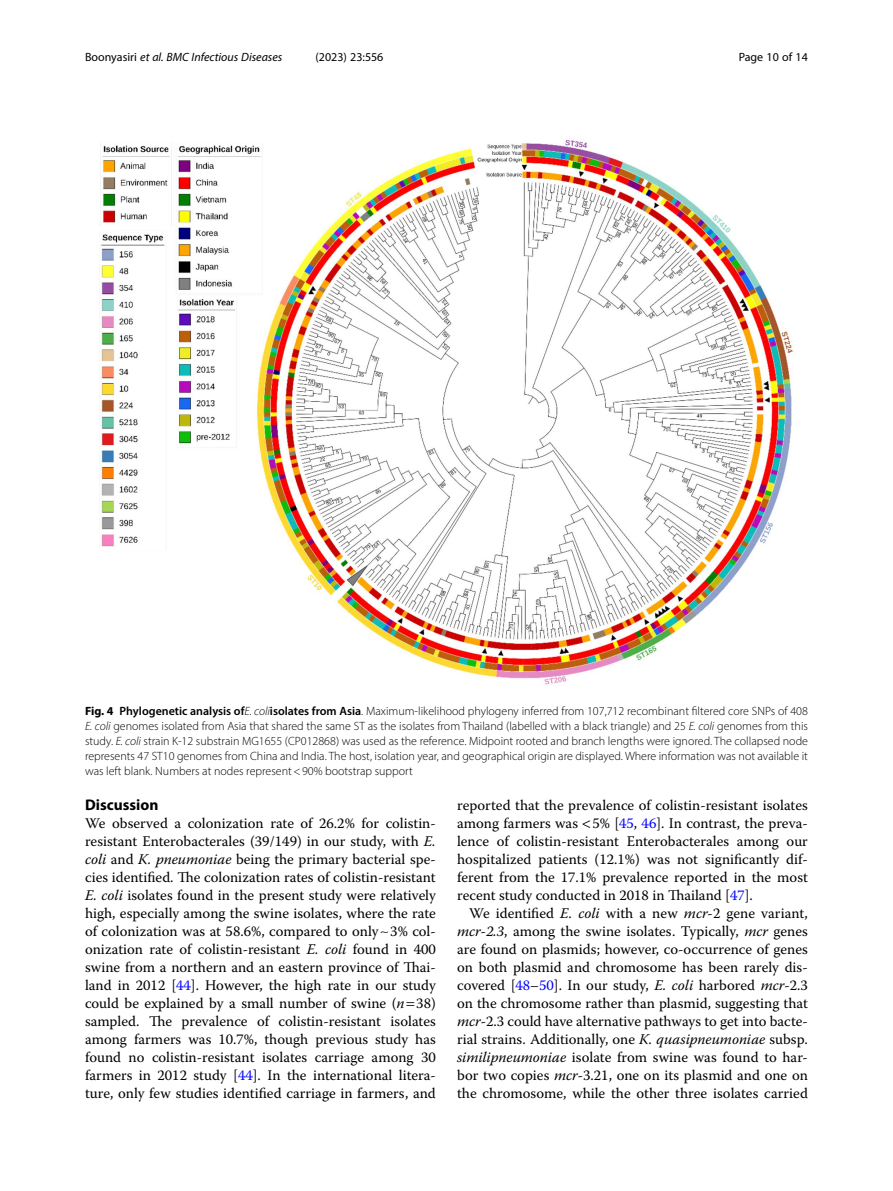
<style>
.page{position:relative;width:893px;height:1191px;background:#fff}
.page>*{position:absolute;margin:0;border:0;box-sizing:border-box;transform-origin:0 0}
.Head_1{font:700 15.45px "Myriad Pro";color:#000}
.Body_Text{font:14.7px/18px "Warnock Pro";color:#000;text-align:justify}
.Body_Text_Indent{font:14.7px/18px "Warnock Pro";color:#000;text-align:justify}
.Figure_Caption{font:300 12px/15px "Myriad Pro";color:#000;text-align:justify}
.t1{font:italic 12px "Myriad Pro";color:#000}
.t2{font:12px "Myriad Pro";color:#000}
.s1{font-style:normal}
.s2{font-weight:700}
.s3{font-weight:600}
.s4{font-style:italic}
.s5{color:#00f}
</style>
<div class="page">
<img style="left:101px;top:139px;width:693px;height:546px">
<p class="t1" style="left:85px;top:50px;width:199px"><span class="s1">Boonyasiri</span> et al. BMC Infectious Diseases</p>
<p class="t2" style="left:315px;top:50px;width:70px">(2023) 23:556</p>
<p class="t2" style="left:739px;top:50px;width:71px">Page 10 of 14</p>
<p class="Figure_Caption" style="left:85px;top:703px;width:724px"><span class="s2">Fig. 4</span> <span class="s3">Phylogenetic analysis of</span><span class="s4">E. coli</span><span class="s3">isolates from Asia</span>. Maximum-likelihood phylogeny inferred from 107,712 recombinant filtered core SNPs of 408<br><span class="s4">E. coli</span> genomes isolated from Asia that shared the same ST as the isolates from Thailand (labelled with a black triangle) and 25 <span class="s4">E. coli</span> genomes from this study. <span class="s4">E. coli</span> strain K-12 substrain MG1655 (CP012868) was used as the reference. Midpoint rooted and branch lengths were ignored. The collapsed node represents 47 ST10 genomes from China and India. The host, isolation year, and geographical origin are displayed. Where information was not available it was left blank. Numbers at nodes represent&lt;90% bootstrap support</p>
<p class="Head_1" style="left:85px;top:795px;width:75px">Discussion</p>
<p class="Body_Text" style="left:85px;top:814px;width:352px">We observed a colonization rate of 26.2% for colistin&shy;resistant Enterobacterales (39/149) in our study, with <span class="s4">E. coli</span> and <span class="s4">K. pneumoniae</span> being the primary bacterial spe&shy;cies identified. The colonization rates of colistin-resistant <span class="s4">E. coli</span> isolates found in the present study were relatively high, especially among the swine isolates, where the rate of colonization was at 58.6%, compared to only 3% col&shy;onization rate of colistin-resistant <span class="s4">E. coli</span> found in 400 swine from a northern and an eastern province of Thai&shy;land in 2012 [<span class="s5">44</span>]. However, the high rate in our study could be explained by a small number of swine (<span class="s4">n</span> 38) sampled. The prevalence of colistin-resistant isolates among farmers was 10.7%, though previous study has found no colistin-resistant isolates carriage among 30 farmers in 2012 study [<span class="s5">44</span>]. In the international litera&shy;ture, only few studies identified carriage in farmers, and</p>
<p class="Body_Text" style="left:457px;top:796px;width:352px">reported that the prevalence of colistin-resistant isolates among farmers was 5% [<span class="s5">45</span>, <span class="s5">46</span>]. In contrast, the preva&shy;lence of colistin-resistant Enterobacterales among our hospitalized patients (12.1%) was not significantly dif&shy;ferent from the 17.1% prevalence reported in the most recent study conducted in 2018 in Thailand [<span class="s5">47</span>].</p>
<p class="Body_Text_Indent" style="left:457px;top:904px;width:352px;text-indent:12px">We identified <span class="s4">E. coli</span> with a new <span class="s4">mcr</span>-2 gene variant, <span class="s4">mcr-2.3</span>, among the swine isolates. Typically, <span class="s4">mcr</span> genes are found on plasmids; however, co-occurrence of genes on both plasmid and chromosome has been rarely dis&shy;covered [<span class="s5">48</span>–<span class="s5">50</span>]. In our study, <span class="s4">E. coli</span> harbored <span class="s4">mcr</span>-2.3 on the chromosome rather than plasmid, suggesting that <span class="s4">mcr</span>-2.3 could have alternative pathways to get into bacte&shy;rial strains. Additionally, one <span class="s4">K. quasipneumoniae</span> subsp. <span class="s4">similipneumoniae</span> isolate from swine was found to har&shy;bor two copies <span class="s4">mcr</span>-3.21, one on its plasmid and one on the chromosome, while the other three isolates carried</p>
</div>
